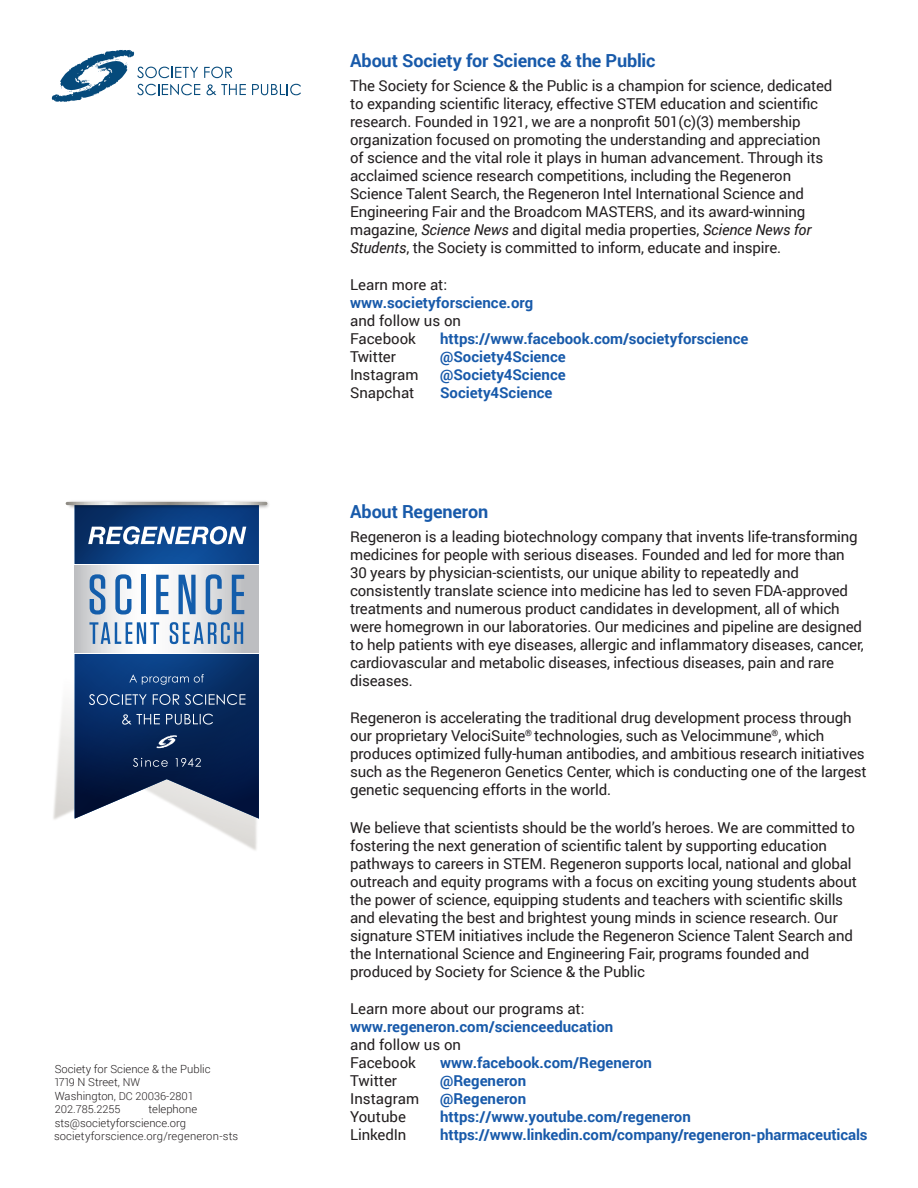
<style>
.page{position:relative;width:918px;height:1188px;background:#fff}
.page>*{position:absolute;margin:0;border:0;box-sizing:border-box;transform-origin:0 0}
.t1{font:700 18px "Roboto";letter-spacing:-.01em;color:#185aaa}
._2019_back_cover_nm{font:15px/18px "Roboto";letter-spacing:-.01em;color:#231f20}
.t2{font:700 15px "Roboto";color:#185aaa}
._04b-Body_Text{font:300 11.25px "Roboto";color:#231f20}
.t3{font:300 10.8px "Roboto";color:#231f20}
.s1{font-size:10.8px}
.s2{font-size:11.25px}
.s3{font-style:italic}
.s4{font-weight:700;color:#185aaa}
</style>
<div class="page">
<img style="left:53px;top:510px;width:204px;height:340px">
<svg style="left:75px;top:510px;width:184px;height:309px;background:#204173"></svg>
<svg style="left:75px;top:565px;width:184px;height:88px"></svg>
<hr style="left:75px;top:564px;width:184px;height:1px;background:#fff">
<hr style="left:75px;top:653px;width:184px;height:1px;background:#fff">
<svg style="left:88px;top:526px;width:158px;height:18px"></svg>
<img style="left:65px;top:501px;width:204px;height:9px">
<svg style="left:66px;top:502px;width:201px;height:3px"></svg>
<svg style="left:90px;top:574px;width:15px;height:40px"></svg>
<svg style="left:115px;top:574px;width:16px;height:41px"></svg>
<hr style="left:142px;top:575px;width:4px;height:39px;background:#135dab">
<svg style="left:156px;top:575px;width:13px;height:39px"></svg>
<svg style="left:179px;top:575px;width:17px;height:39px"></svg>
<svg style="left:206px;top:574px;width:16px;height:41px"></svg>
<svg style="left:232px;top:575px;width:12px;height:39px"></svg>
<svg style="left:89px;top:622px;width:70px;height:22px"></svg>
<svg style="left:170px;top:622px;width:73px;height:22px;background:#8fadcc"></svg>
<svg style="left:89px;top:694px;width:58px;height:11px"></svg>
<svg style="left:153px;top:694px;width:26px;height:11px"></svg>
<svg style="left:185px;top:694px;width:60px;height:11px"></svg>
<svg style="left:122px;top:714px;width:38px;height:11px"></svg>
<svg style="left:166px;top:714px;width:47px;height:11px"></svg>
<svg style="left:129px;top:674px;width:75px;height:11px"></svg>
<svg style="left:133px;top:758px;width:35px;height:9px"></svg>
<svg style="left:175px;top:758px;width:26px;height:9px"></svg>
<svg style="left:156px;top:735px;width:22px;height:14px"></svg>
<svg style="left:52px;top:50px;width:194px;height:52px"></svg>
<svg style="left:252px;top:84px;width:49px;height:11px"></svg>
<p class="_04b-Body_Text" style="left:55px;top:1061px;width:157px">Society for Science &amp; the Public</p>
<p class="_04b-Body_Text" style="left:54px;top:1074px;width:88px"><span class="s1">1719</span> N Street, <span class="s1">NW</span></p>
<p class="t3" style="left:55px;top:1088px;width:141px"><span class="s2">Washington,</span> DC 20036-2801</p>
<p class="t3" style="left:55px;top:1102px;width:67px">202.785.2255</p>
<p class="_04b-Body_Text" style="left:149px;top:1101px;width:50px">telephone</p>
<p class="_04b-Body_Text" style="left:55px;top:1115px;width:133px">sts@societyforscience.org</p>
<p class="_04b-Body_Text" style="left:54px;top:1128px;width:186px">societyforscience.org/regeneron-sts</p>
<p class="t1" style="left:350px;top:48px;width:307px">About Society for Science &amp; the Public</p>
<p class="_2019_back_cover_nm" style="left:350px;top:76px;width:484px">The Society for Science &amp; the Public is a champion for science, dedicated to expanding scientific literacy, effective STEM education and scientific research. Founded in 1921, we are a nonprofit 501(c)(3) membership organization focused on promoting the understanding and appreciation of science and the vital role it plays in human advancement. Through its acclaimed science research competitions, including the Regeneron Science Talent Search, the Regeneron Intel International Science and Engineering Fair and the Broadcom MASTERS, and its award-winning magazine, <span class="s3">Science News</span> and digital media properties, <span class="s3">Science News for Students</span>, the Society is committed to inform, educate and inspire.</p>
<p class="_2019_back_cover_nm" style="left:350px;top:275px;width:185px">Learn more at: <span class="s4">www.societyforscience.org </span>and follow us on</p>
<p class="_2019_back_cover_nm" style="left:350px;top:329px;width:67px">Facebook</p>
<p class="t2" style="left:440px;top:328px;width:310px">https://www.facebook.com/societyforscience</p>
<p class="_2019_back_cover_nm" style="left:350px;top:347px;width:47px">Twitter</p>
<p class="t2" style="left:440px;top:346px;width:127px">@Society4Science</p>
<p class="_2019_back_cover_nm" style="left:350px;top:365px;width:70px">Instagram</p>
<p class="t2" style="left:440px;top:364px;width:127px">@Society4Science</p>
<p class="_2019_back_cover_nm" style="left:350px;top:383px;width:66px">Snapchat</p>
<p class="t2" style="left:440px;top:382px;width:114px">Society4Science</p>
<p class="t1" style="left:350px;top:498px;width:140px">About Regeneron</p>
<p class="_2019_back_cover_nm" style="left:350px;top:527px;width:515px">Regeneron is a leading biotechnology company that invents life-transforming medicines for people with serious diseases. Founded and led for more than 30 years by physician-scientists, our unique ability to repeatedly and consistently translate science into medicine has led to seven FDA-approved treatments and numerous product candidates in development, all of which were homegrown in our laboratories. Our medicines and pipeline are designed to help patients with eye diseases, allergic and inflammatory diseases, cancer, cardiovascular and metabolic diseases, infectious diseases, pain and rare diseases.</p>
<p class="_2019_back_cover_nm" style="left:350px;top:708px;width:518px">Regeneron is accelerating the traditional drug development process through our proprietary VelociSuite<sup>®</sup> technologies, such as Velocimmune<sup>®</sup>, which produces optimized fully-human antibodies, and ambitious research initiatives such as the Regeneron Genetics Center, which is conducting one of the largest genetic sequencing efforts in the world.</p>
<p class="_2019_back_cover_nm" style="left:350px;top:818px;width:508px">We believe that scientists should be the world’s heroes. We are committed to fostering the next generation of scientific talent by supporting education pathways to careers in STEM. Regeneron supports local, national and global outreach and equity programs with a focus on exciting young students about the power of science, equipping students and teachers with scientific skills and elevating the best and brightest young minds in science research. Our signature STEM initiatives include the Regeneron Science Talent Search and the International Science and Engineering Fair, programs founded and produced by Society for Science &amp; the Public</p>
<p class="_2019_back_cover_nm" style="left:350px;top:999px;width:236px">Learn more about our programs at:</p>
<p class="t2" style="left:350px;top:1016px;width:265px">www.regeneron.com/scienceeducation</p>
<p class="_2019_back_cover_nm" style="left:350px;top:1035px;width:113px">and follow us on</p>
<p class="_2019_back_cover_nm" style="left:350px;top:1053px;width:67px">Facebook</p>
<p class="t2" style="left:440px;top:1052px;width:213px">www.facebook.com/Regeneron</p>
<p class="_2019_back_cover_nm" style="left:350px;top:1071px;width:49px">Twitter</p>
<p class="t2" style="left:440px;top:1070px;width:88px">@Regeneron</p>
<p class="_2019_back_cover_nm" style="left:350px;top:1089px;width:71px">Instagram</p>
<p class="t2" style="left:440px;top:1088px;width:88px">@Regeneron</p>
<p class="_2019_back_cover_nm" style="left:350px;top:1107px;width:57px">Youtube</p>
<p class="t2" style="left:440px;top:1106px;width:252px">https://www.youtube.com/regeneron</p>
<p class="_2019_back_cover_nm" style="left:350px;top:1125px;width:58px">LinkedIn</p>
<p class="t2" style="left:440px;top:1124px;width:429px">https://www.linkedin.com/company/regeneron-pharmaceuticals</p>
</div>
